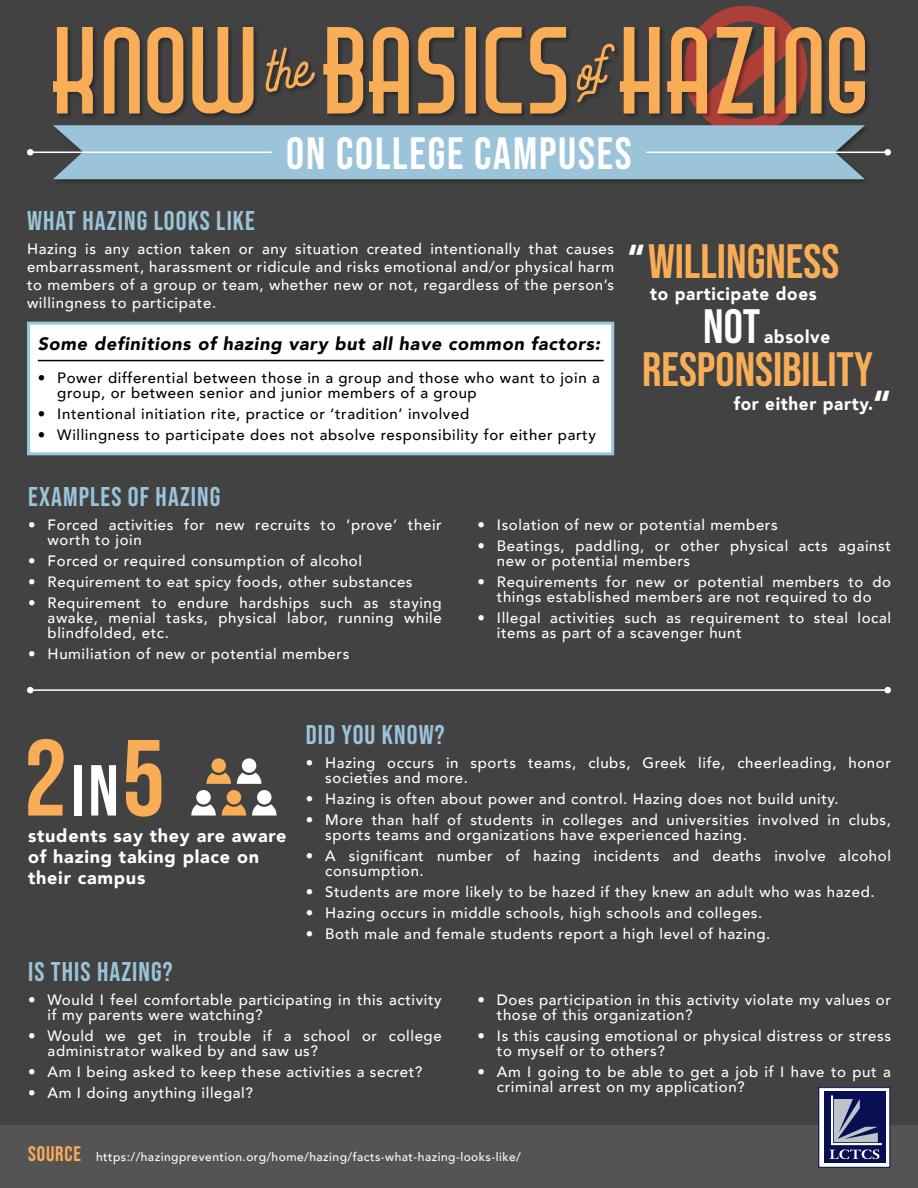
<style>
.page{position:relative;width:918px;height:1188px;background:#424242}
.page>*{position:absolute;margin:0;border:0;box-sizing:border-box;transform-origin:0 0}
.t1{font:108px "Bebas Neue";color:#f9ad57}
.t2{font:48px "Bebas Neue";color:#f9ad57}
.t3{font:48px "Bebas Neue";color:#fff}
.t4{font:45px "Bebas Neue";letter-spacing:.04em;color:#fff}
.t5{font:900 36px "Avenir";color:#fff;scale:.95 1}
.t6{font:27px "Bebas Neue";letter-spacing:.04em;color:#9bc4da}
.t7{font:900 18px/21px "Avenir";letter-spacing:.04em;color:#fff}
.t8{font:italic 900 18px "Avenir";letter-spacing:.04em;color:#000}
.t9{font:900 18px "Avenir";letter-spacing:.04em;color:#fff;scale:.95 1}
.t10{font:500 15px/15px "Avenir";letter-spacing:.04em;color:#fff}
.t11{font:500 15px/15px "Avenir";letter-spacing:.04em;color:#000}
.t12{font:500 12px "Avenir";letter-spacing:.04em;color:#fff}
.s1{font-size:72px;color:#fff}
.s2{font-family:"Bebas Neue";font-weight:400;font-size:21px;color:#f9ad57}
</style>
<div class="page">
<div style="left:0;top:1126px;width:918px;height:62px;background:#545454"></div>
<div style="left:52px;top:26px;width:819px;height:94px;background:#000;opacity:.35"></div>
<svg style="left:53px;top:27px;width:201px;height:87px"></svg>
<svg style="left:323px;top:27px;width:243px;height:87px"></svg>
<svg style="left:266px;top:47px;width:49px;height:45px"></svg>
<svg style="left:577px;top:5px;width:288px;height:119px"></svg>
<div style="left:52px;top:124px;width:818px;height:61px;background:#000;opacity:.35"></div>
<div style="left:53px;top:125px;width:812px;height:54px;background:#9bc4da"></div>
<div style="left:27px;top:149px;width:7px;height:7px;background:#fff;border-radius:50%"></div>
<hr style="left:30px;top:152px;width:242px;height:1px;background:#fff">
<div style="left:884px;top:149px;width:7px;height:7px;background:#fff;border-radius:50%"></div>
<hr style="left:646px;top:152px;width:242px;height:1px;background:#fff">
<div style="left:884px;top:687px;width:7px;height:6px;background:#fff;border-radius:50%"></div>
<div style="left:27px;top:687px;width:7px;height:6px;background:#fff;border-radius:50%"></div>
<hr style="left:30px;top:689px;width:858px;height:2px;background:#fff">
<div style="left:27px;top:322px;width:587px;height:133px;background:#fff;border:3px solid #9bc4da"></div>
<hr style="left:38px;top:360px;width:566px;height:1px;background:#000">
<svg style="left:191px;top:804px;width:25px;height:12px"></svg>
<div style="left:196px;top:790px;width:15px;height:14px;background:#fff;border-radius:50%"></div>
<svg style="left:222px;top:804px;width:24px;height:12px"></svg>
<div style="left:227px;top:790px;width:14px;height:14px;background:#f9ad57;border-radius:50%"></div>
<svg style="left:206px;top:773px;width:25px;height:11px"></svg>
<div style="left:211px;top:758px;width:15px;height:15px;background:#f9ad57;border-radius:50%"></div>
<svg style="left:252px;top:804px;width:25px;height:12px"></svg>
<div style="left:257px;top:790px;width:15px;height:14px;background:#fff;border-radius:50%"></div>
<svg style="left:237px;top:773px;width:24px;height:11px"></svg>
<div style="left:242px;top:758px;width:14px;height:15px;background:#fff;border-radius:50%"></div>
<svg style="left:821px;top:1089px;width:67px;height:77px"></svg>
<div style="left:819px;top:1087px;width:71px;height:81px;border:1px solid #081053"></div>
<div style="left:824px;top:1092px;width:61px;height:71px;background:#081053"></div>
<svg style="left:830px;top:1096px;width:52px;height:63px"></svg>
<h3 class="t4" style="left:286px;top:128px;width:347px">ON COLLEGE CAMPUSES</h3>
<h3 class="t6" style="left:27px;top:206px;width:230px">WHAT HAZING LOOKS LIKE</h3>
<p class="t10" style="left:27px;top:239px;width:589px;line-height:18px;text-align:justify">Hazing is any action taken or any situation created intentionally that causes embarrassment, harassment or ridicule and risks emotional and/or physical harm to members of a group or team, whether new or not, regardless of the person’s willingness to participate.</p>
<p class="t8" style="left:38px;top:329px;width:564px">Some definitions of hazing vary but all have common factors:</p>
<p class="t11" style="left:57px;top:370px;width:544px;text-indent:-20px">• Power differential between those in a group and those who want to join a group, or between senior and junior members of a group</p>
<p class="t11" style="left:38px;top:406px;width:433px">• Intentional initiation rite, practice or ‘tradition’ involved</p>
<p class="t11" style="left:38px;top:427px;width:560px">• Willingness to participate does not absolve responsibility for either party</p>
<h2 class="t2" style="left:648px;top:234px;width:193px">WILLINGNESS</h2>
<h2 class="t3" style="left:703px;top:299px;width:58px">NOT</h2>
<h3 class="t5" style="left:627px;top:226px;width:20px">“</h3>
<p class="t9" style="left:650px;top:278px;width:177px">to participate does</p>
<p class="t9" style="left:764px;top:322px;width:71px">absolve</p>
<h2 class="t2" style="left:642px;top:342px;width:232px">RESPONSIBILITY</h2>
<h3 class="t5" style="left:873px;top:372px;width:20px">“</h3>
<p class="t9" style="left:734px;top:388px;width:148px">for either party.</p>
<h3 class="t6" style="left:28px;top:482px;width:194px">EXAMPLES OF HAZING</h3>
<p class="t10" style="left:48px;top:517px;width:396px;text-indent:-20px">• Forced activities for new recruits to ‘prove’ their worth to join</p>
<p class="t10" style="left:28px;top:553px;width:335px">• Forced or required consumption of alcohol</p>
<p class="t10" style="left:28px;top:574px;width:386px">• Requirement to eat spicy foods, other substances</p>
<p class="t10" style="left:48px;top:595px;width:396px;text-align:justify;text-indent:-20px">• Requirement to endure hardships such as staying awake, menial tasks, physical labor, running while blindfolded, etc.</p>
<p class="t10" style="left:28px;top:646px;width:323px">• Humiliation of new or potential members</p>
<p class="t10" style="left:477px;top:517px;width:302px">• Isolation of new or potential members</p>
<p class="t10" style="left:497px;top:538px;width:396px;text-indent:-20px">• Beatings, paddling, or other physical acts against new or potential members</p>
<p class="t10" style="left:477px;top:574px;width:415px;text-align:center">• Requirements for new or potential members to do things established members are not required to do</p>
<p class="t10" style="left:497px;top:610px;width:396px;text-indent:-20px">• Illegal activities such as requirement to steal local items as part of a scavenger hunt</p>
<h1 class="t1" style="left:24px;top:717px;width:143px">2<span class="s1">in</span>5</h1>
<p class="t7" style="left:28px;top:825px;width:260px">students say they are aware of hazing taking place on their campus</p>
<h3 class="t6" style="left:28px;top:956px;width:146px">IS THIS HAZING?</h3>
<h3 class="t6" style="left:306px;top:720px;width:140px">DID YOU KNOW?</h3>
<p class="t10" style="left:325px;top:755px;width:567px;text-indent:-20px">• Hazing occurs in sports teams, clubs, Greek life, cheerleading, honor societies and more.</p>
<p class="t10" style="left:306px;top:791px;width:534px">• Hazing is often about power and control. Hazing does not build unity.</p>
<p class="t10" style="left:325px;top:812px;width:567px;text-indent:-20px">• More than half of students in colleges and universities involved in clubs, sports teams and organizations have experienced hazing.</p>
<p class="t10" style="left:325px;top:848px;width:567px;text-indent:-20px">• A significant number of hazing incidents and deaths involve alcohol consumption.</p>
<p class="t10" style="left:306px;top:884px;width:570px">• Students are more likely to be hazed if they knew an adult who was hazed.</p>
<p class="t10" style="left:306px;top:905px;width:458px">• Hazing occurs in middle schools, high schools and colleges.</p>
<p class="t10" style="left:306px;top:926px;width:466px">• Both male and female students report a high level of hazing.</p>
<p class="t10" style="left:48px;top:991px;width:396px;text-indent:-20px">• Would I feel comfortable participating in this activity if my parents were watching?</p>
<p class="t10" style="left:48px;top:1027px;width:396px;text-indent:-20px">• Would we get in trouble if a school or college administrator walked by and saw us?</p>
<p class="t10" style="left:28px;top:1063px;width:396px">• Am I being asked to keep these activities a secret?</p>
<p class="t10" style="left:28px;top:1084px;width:226px">• Am I doing anything illegal?</p>
<p class="t10" style="left:497px;top:991px;width:396px;text-indent:-20px">• Does participation in this activity violate my values or those of this organization?</p>
<p class="t10" style="left:497px;top:1027px;width:396px;text-indent:-20px">• Is this causing emotional or physical distress or stress to myself or to others?</p>
<p class="t10" style="left:497px;top:1063px;width:396px;text-indent:-20px">• Am I going to be able to get a job if I have to put a criminal arrest on my application?</p>
<p class="t12" style="left:28px;top:1146px;width:494px"><span class="s2">SOURCE</span> https://hazingprevention.org/home/hazing/facts-what-hazing-looks-like/</p>
</div>
